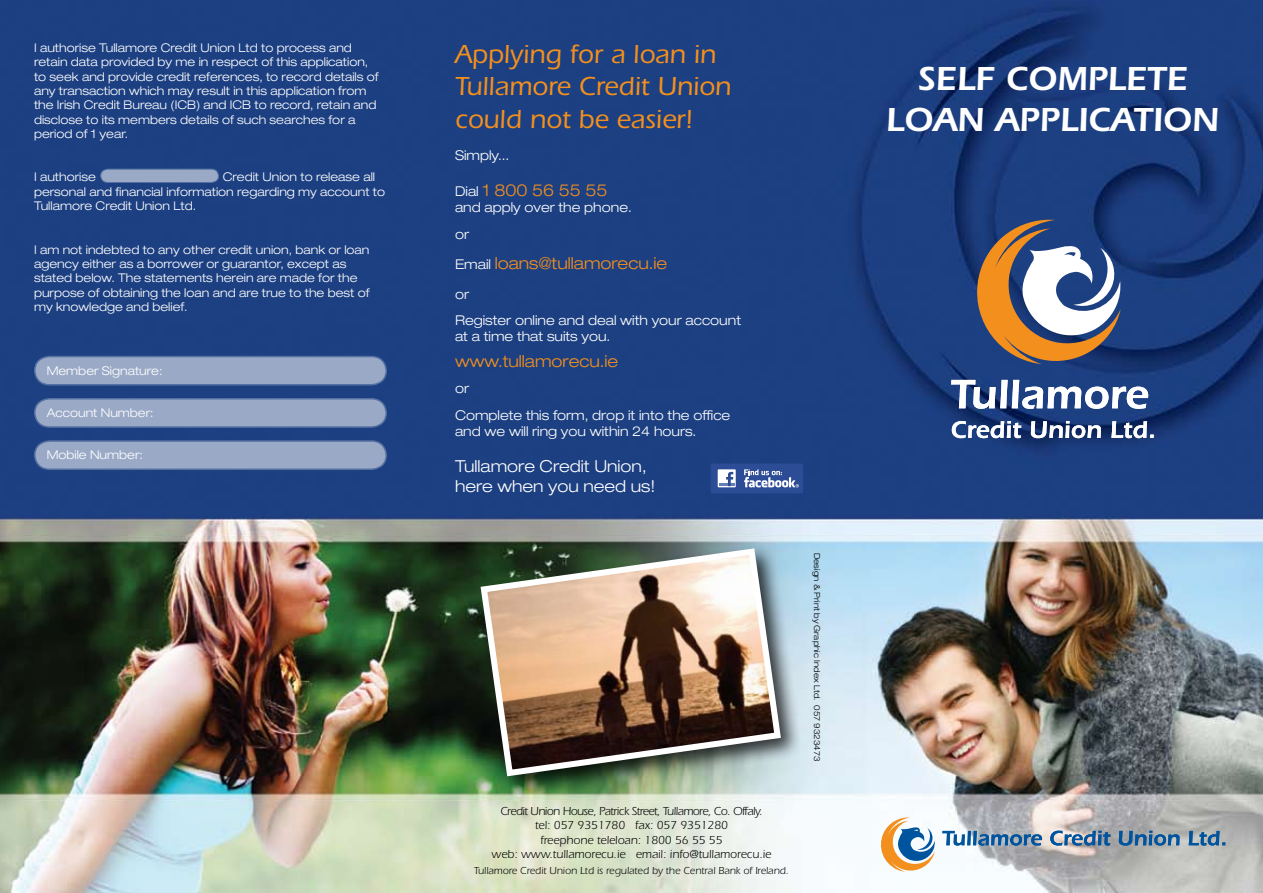
<style>
.page{position:relative;width:1263px;height:893px;background:#fff}
.page>*{position:absolute;margin:0;border:0;box-sizing:border-box;transform-origin:0 0}
.t1{font:600 34.5px/41.4px "Itc Eras";color:#fff;text-align:center}
.t2{font:500 27px/32.4px "Itc Eras";color:#f3901d}
.t3{font:300 expanded 16.5px "Helvetica Neue";color:#f3901d}
.t4{font:300 expanded 16.5px/19.8px "Helvetica Neue";color:#fff}
.t5{font:300 expanded 13.5px/26.4px "Helvetica Neue";color:#fff}
.t6{font:300 expanded 12px/14.4px "Helvetica Neue";color:#fff}
.t7{font:12px/14.4px "Itc Eras";color:#000;text-align:center}
.t8{font:10.5px "Itc Eras";color:#000}
.t9{font:300 expanded 8.25px "Helvetica Neue";color:#000}
.s1{font-size:13.5px;color:#fff}
</style>
<div class="page">
<img style="left:0;top:0;width:1263px;height:893px">
<div style="left:474px;top:542px;width:327px;height:254px;background:#000;opacity:.75"></div>
<img style="left:477px;top:545px;width:307px;height:235px">
<svg style="left:951px;top:380px;width:197px;height:29px"></svg>
<svg style="left:952px;top:421px;width:69px;height:17px"></svg>
<svg style="left:1031px;top:421px;width:70px;height:17px"></svg>
<svg style="left:1111px;top:421px;width:43px;height:17px"></svg>
<svg style="left:967px;top:218px;width:154px;height:152px"></svg>
<svg style="left:942px;top:831px;width:100px;height:14px"></svg>
<svg style="left:1050px;top:831px;width:60px;height:14px"></svg>
<svg style="left:1119px;top:831px;width:60px;height:14px"></svg>
<svg style="left:1189px;top:831px;width:36px;height:14px"></svg>
<svg style="left:877px;top:817px;width:58px;height:57px"></svg>
<svg style="left:33px;top:355px;width:355px;height:31px;background:#8a9cbd"></svg>
<svg style="left:33px;top:397px;width:355px;height:31px;background:#8a9cbd"></svg>
<svg style="left:33px;top:439px;width:355px;height:32px;background:#8699bc"></svg>
<svg style="left:100px;top:168px;width:119px;height:15px;background:#8699bb"></svg>
<div style="left:711px;top:463px;width:92px;height:30px;background:#2d4c96;border-radius:2px"></div>
<div style="left:718px;top:469px;width:18px;height:18px;background:#fff"></div>
<hr style="left:719px;top:483px;width:15px;height:3px;background:#647eb7">
<svg style="left:726px;top:472px;width:7px;height:14px"></svg>
<svg style="left:744px;top:469px;width:55px;height:18px"></svg>
<p class="t6" style="left:34px;top:40px;width:346px">I authorise Tullamore Credit Union Ltd to process and retain data provided by me in respect of this application, to seek and provide credit references, to record details of any transaction which may result in this application from the Irish Credit Bureau (ICB) and ICB to record, retain and disclose to its members details of such searches for a period of 1 year.</p>
<p class="t6" style="left:34px;top:170px;width:63px">I authorise</p>
<p class="t6" style="left:34px;top:170px;width:353px;text-indent:189px">Credit Union to release all personal and financial information regarding my account to<br>Tullamore Credit Union Ltd.</p>
<p class="t6" style="left:34px;top:242px;width:337px">I am not indebted to any other credit union, bank or loan agency either as a borrower or guarantor, except as stated below. The statements herein are made for the purpose of obtaining the loan and are true to the best of my knowledge and belief.</p>
<p class="t6" style="left:47px;top:364px;width:117px">Member Signature:</p>
<p class="t6" style="left:47px;top:406px;width:108px">Account Number:</p>
<p class="t6" style="left:47px;top:448px;width:97px">Mobile Number:</p>
<h2 class="t2" style="left:455px;top:38px;width:278px">Applying for a loan in<br>Tullamore Credit Union could not be easier!</h2>
<p class="t5" style="left:455px;top:142px;width:56px">Simply...</p>
<h3 class="t3" style="left:455px;top:180px;width:154px"><span class="s1">Dial</span> 1 800 56 55 55</h3>
<p class="t5" style="left:455px;top:194px;width:178px">and apply over the phone. or</p>
<h3 class="t3" style="left:455px;top:253px;width:214px"><span class="s1">Email</span> loans@tullamorecu.ie</h3>
<p class="t5" style="left:455px;top:280px;width:288px">or<br>Register online and deal with your account</p>
<p class="t5" style="left:455px;top:323px;width:157px">at a time that suits you.</p>
<h3 class="t3" style="left:455px;top:351px;width:165px">www.tullamorecu.ie</h3>
<p class="t5" style="left:455px;top:375px;width:277px">or<br>Complete this form, drop it into the office</p>
<p class="t5" style="left:455px;top:418px;width:243px">and we will ring you within 24 hours.</p>
<h3 class="t4" style="left:455px;top:456px;width:202px">Tullamore Credit Union, here when you need us!</h3>
<p class="t7" style="left:492px;top:804px;width:281px">Credit Union House, Patrick Street, Tullamore, Co. Offaly. tel: 057 9351780 fax: 057 9351280<br>freephone teleloan: 1800 56 55 55<br>web: www.tullamorecu.ie email: info@tullamorecu.ie</p>
<p class="t8" style="left:474px;top:864px;width:316px">Tullamore Credit Union Ltd is regulated by the Central Bank of Ireland.</p>
<p class="t9" style="left:822px;top:553px;width:210px;rotate:90deg">Design &amp; Print by Graphic Index Ltd. 057 9323473</p>
<h1 class="t1" style="left:886px;top:58px;width:335px">SELF COMPLETE<br>LOAN APPLICATION</h1>
</div>
